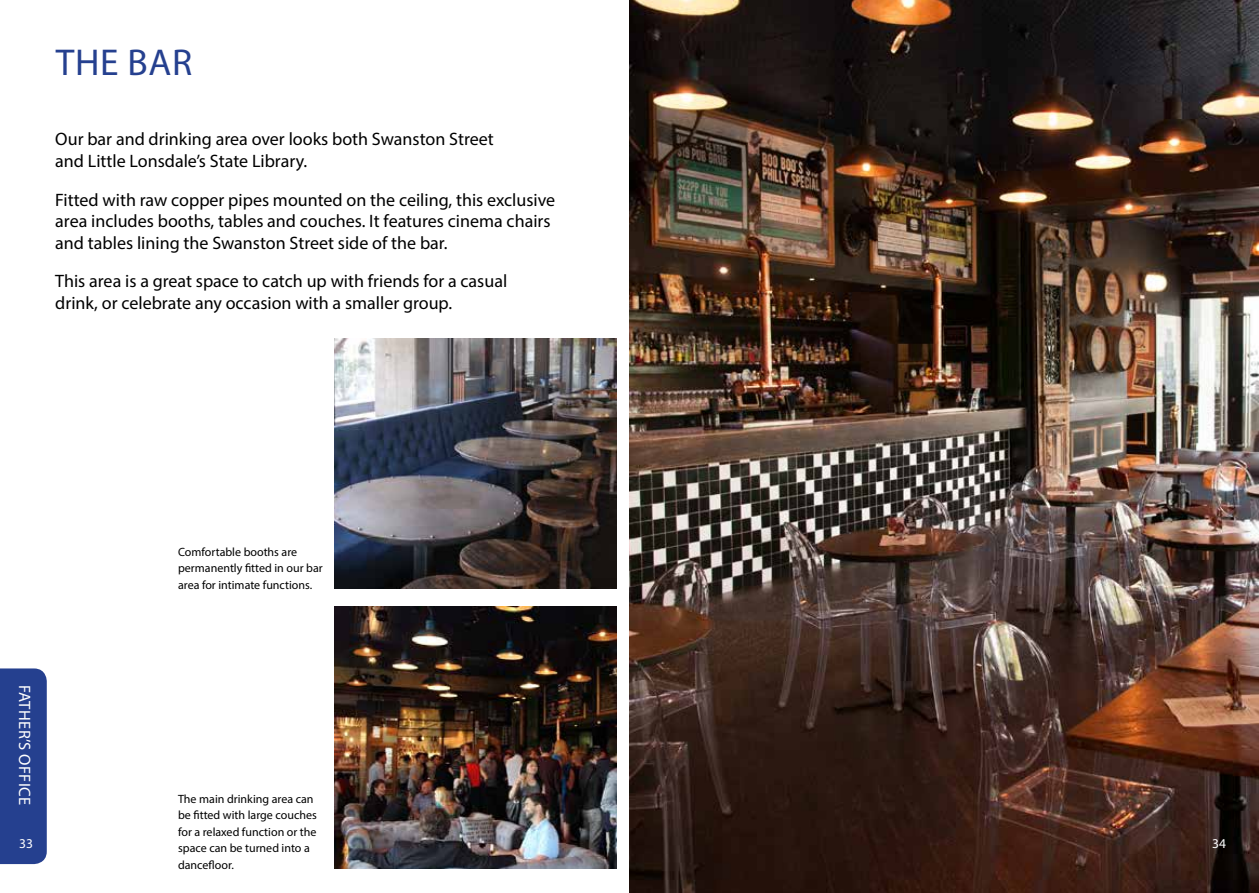
<style>
.page{position:relative;width:1259px;height:893px;background:#fff}
.page>*{position:absolute;margin:0;border:0;box-sizing:border-box;transform-origin:0 0}
.t1{font:37.5px "Myriad Pro";letter-spacing:.02em;color:#25408f}
.t2{font:18px/21.6px "Myriad Pro";color:#000}
.t3{font:16.5px "Myriad Pro";letter-spacing:.02em;color:#fff}
.t4{font:13.5px "Myriad Pro";color:#fff}
.t5{font:12px/16.5px "Myriad Pro";color:#000}
</style>
<div class="page">
<div style="left:0;top:668px;width:47px;height:196px;background:#25408f"></div>
<img style="left:334px;top:606px;width:282px;height:262px">
<img style="left:334px;top:338px;width:282px;height:251px">
<img style="left:629px;top:0;width:630px;height:893px">
<h1 class="t1" style="left:56px;top:39px;width:138px">THE BAR</h1>
<p class="t2" style="left:55px;top:128px;width:440px">Our bar and drinking area over looks both Swanston Street and Little Lonsdale’s State Library.</p>
<p class="t2" style="left:55px;top:188px;width:501px">Fitted with raw copper pipes mounted on the ceiling, this exclusive area includes booths, tables and couches. It features cinema chairs and tables lining the Swanston Street side of the bar.</p>
<p class="t2" style="left:55px;top:270px;width:453px">This area is a great space to catch up with friends for a casual drink, or celebrate any occasion with a smaller group.</p>
<p class="t3" style="left:35px;top:685px;width:121px;rotate:90deg">FATHER’S OFFICE</p>
<p class="t4" style="left:19px;top:835px;width:15px">33</p>
<p class="t5" style="left:178px;top:543px;width:146px">Comfortable booths are permanently fitted in our bar area for intimate functions.</p>
<p class="t5" style="left:178px;top:790px;width:140px">The main drinking area can be fitted with large couches for a relaxed function or the space can be turned into a dancefloor.</p>
<p class="t4" style="left:1212px;top:835px;width:15px">34</p>
</div>
